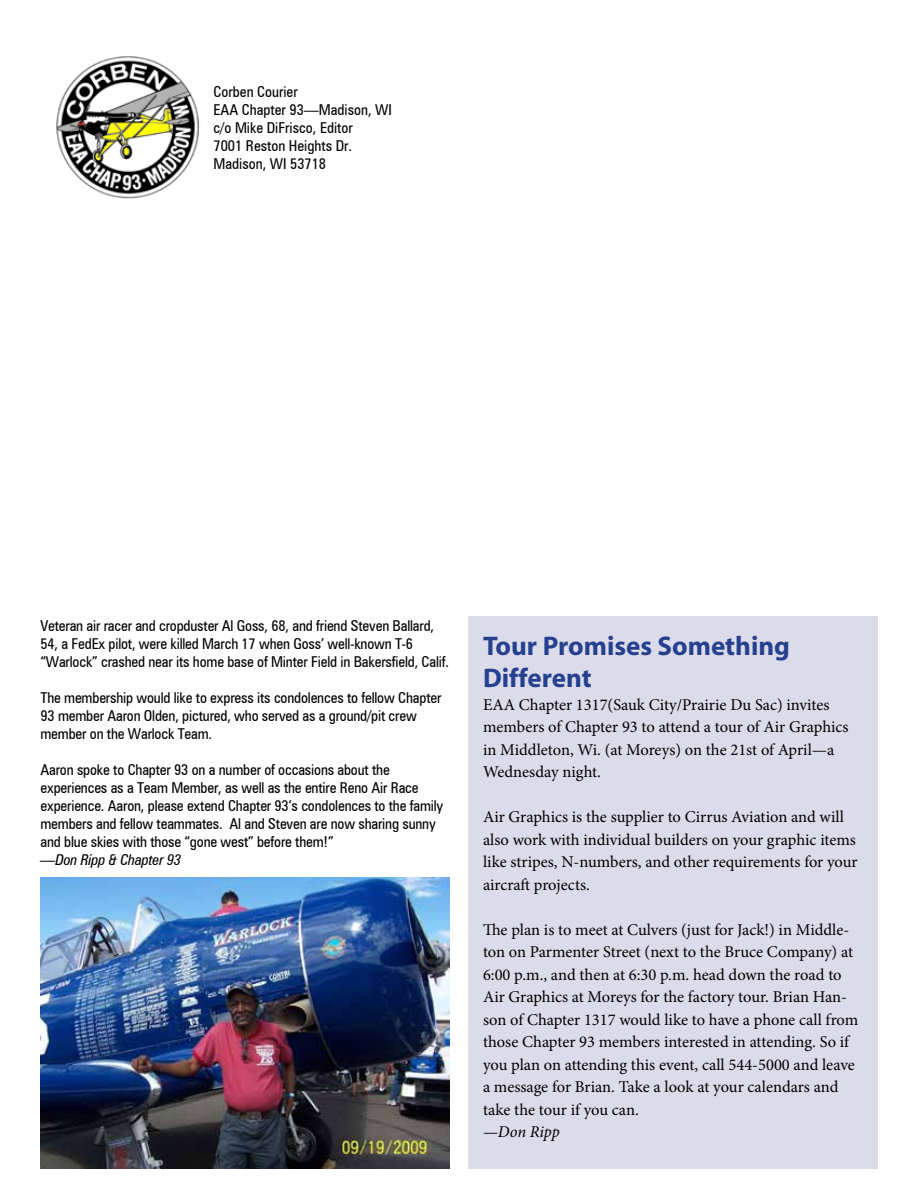
<style>
.page{position:relative;width:918px;height:1188px;background:#fff}
.page>*{position:absolute;margin:0;border:0;box-sizing:border-box;transform-origin:0 0}
.t1{font:700 27px/32.4px "Myriad";color:#25408f}
.t2{font:16.5px/22.5px "Minion Pro";letter-spacing:-.005em;color:#000}
.t3{font:italic 16.5px "Minion Pro";letter-spacing:-.01em;color:#000}
.t4{font:condensed 15px/18px "Zurich BT";letter-spacing:-.01em;color:#000}
.t5{font:italic condensed 15px "Zurich BT";letter-spacing:-.01em;color:#000}
</style>
<div class="page">
<img style="left:56px;top:56px;width:143px;height:143px">
<img style="left:40px;top:878px;width:410px;height:291px">
<div style="left:468px;top:616px;width:410px;height:553px;background:#dcdbea"></div>
<p class="t4" style="left:214px;top:82px;width:180px">Corben Courier<br>EAA Chapter 93—Madison, WI c/o Mike DiFrisco, Editor<br>7001 Reston Heights Dr.<br>Madison, WI 53718</p>
<p class="t4" style="left:40px;top:616px;width:410px">Veteran air racer and cropduster Al Goss, 68, and friend Steven Ballard,<br>54, a FedEx pilot, were killed March 17 when Goss’ well-known T-6 “Warlock” crashed near its home base of Minter Field in Bakersfield, Calif.</p>
<p class="t4" style="left:40px;top:688px;width:402px">The membership would like to express its condolences to fellow Chapter<br>93 member Aaron Olden, pictured, who served as a ground/pit crew member on the Warlock Team.</p>
<p class="t4" style="left:40px;top:760px;width:404px">Aaron spoke to Chapter 93 on a number of occasions about the experiences as a Team Member, as well as the entire Reno Air Race experience. Aaron, please extend Chapter 93’s condolences to the family members and fellow teammates. Al and Steven are now sharing sunny and blue skies with those “gone west” before them!”</p>
<p class="t5" style="left:40px;top:850px;width:142px">—Don Ripp &amp; Chapter 93</p>
<h1 class="t1" style="left:483px;top:630px;width:309px">Tour Promises Something<br>Different</h1>
<p class="t2" style="left:483px;top:693px;width:367px">EAA Chapter 1317(Sauk City/Prairie Du Sac) invites members of Chapter 93 to attend a tour of Air Graphics in Middleton, Wi. (at Moreys) on the 21st of April—a Wednesday night.</p>
<p class="t2" style="left:483px;top:806px;width:376px">Air Graphics is the supplier to Cirrus Aviation and will also work with individual builders on your graphic items like stripes, N-numbers, and other requirements for your aircraft projects.</p>
<p class="t2" style="left:483px;top:918px;width:377px">The plan is to meet at Culvers (just for Jack!) in Middle&shy;ton on Parmenter Street (next to the Bruce Company) at 6:00 p.m., and then at 6:30 p.m. head down the road to Air Graphics at Moreys for the factory tour. Brian Han&shy;son of Chapter 1317 would like to have a phone call from those Chapter 93 members interested in attending. So if you plan on attending this event, call 544-5000 and leave a message for Brian. Take a look at your calendars and take the tour if you can.</p>
<p class="t3" style="left:483px;top:1121px;width:78px">—Don Ripp</p>
</div>
